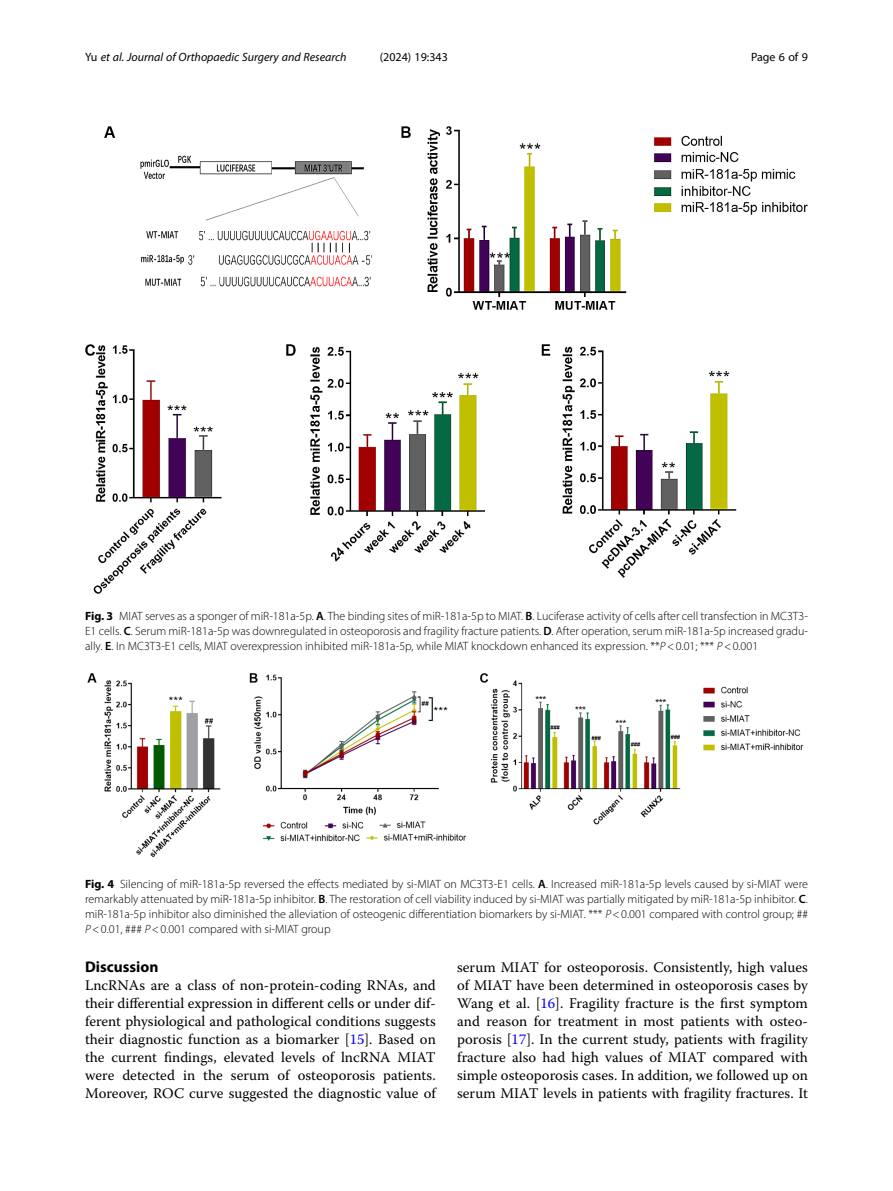
<style>
.page{position:relative;width:893px;height:1191px;background:#fff}
.page>*{position:absolute;margin:0;border:0;box-sizing:border-box;transform-origin:0 0}
.Head_1{font:700 15.45px "Myriad Pro";color:#000}
.Body_Text{font:14.7px/18px "Warnock Pro";color:#000;text-align:justify}
.Figure_Caption{font:300 12px/15px "Myriad Pro";color:#000;text-align:justify}
.t1{font:italic 12px "Myriad Pro";color:#000}
.t2{font:12px "Myriad Pro";color:#000}
.s1{font-style:normal}
.s2{font-weight:700}
.s3{font-weight:600}
.s4{font-style:italic}
.s5{color:#00f}
</style>
<div class="page">
<img style="left:87px;top:673px;width:717px;height:185px">
<img style="left:85px;top:126px;width:723px;height:467px">
<p class="t1" style="left:85px;top:50px;width:263px"><span class="s1">Yu</span> et al. Journal of Orthopaedic Surgery and Research</p>
<p class="t2" style="left:380px;top:50px;width:70px">(2024) 19:343</p>
<p class="t2" style="left:751px;top:50px;width:58px">Page 6 of 9</p>
<p class="Figure_Caption" style="left:85px;top:608px;width:724px"><span class="s2">Fig. 3</span> MIAT serves as a sponger of miR-181a-5p. <span class="s3">A</span>. The binding sites of miR-181a-5p to MIAT. <span class="s3">B</span>. Luciferase activity of cells after cell transfection in MC3T3- E1 cells. <span class="s3">C</span>. Serum miR-181a-5p was downregulated in osteoporosis and fragility fracture patients. <span class="s3">D</span>. After operation, serum miR-181a-5p increased gradu&shy;ally. <span class="s3">E</span>. In MC3T3-E1 cells, MIAT overexpression inhibited miR-181a-5p, while MIAT knockdown enhanced its expression. **<span class="s4">P</span>&lt;0.01; *** <span class="s4">P</span>&lt;0.001</p>
<p class="Figure_Caption" style="left:85px;top:876px;width:724px"><span class="s2">Fig. 4</span> Silencing of miR-181a-5p reversed the effects mediated by si-MIAT on MC3T3-E1 cells. <span class="s3">A</span>. Increased miR-181a-5p levels caused by si-MIAT were remarkably attenuated by miR-181a-5p inhibitor. <span class="s3">B</span>. The restoration of cell viability induced by si-MIAT was partially mitigated by miR-181a-5p inhibitor. <span class="s3">C</span>. miR-181a-5p inhibitor also diminished the alleviation of osteogenic differentiation biomarkers by si-MIAT. *** <span class="s4">P</span>&lt;0.001 compared with control group; ## <span class="s4">P</span>&lt;0.01, ### <span class="s4">P</span>&lt;0.001 compared with si-MIAT group</p>
<p class="Head_1" style="left:85px;top:957px;width:75px">Discussion</p>
<p class="Body_Text" style="left:85px;top:976px;width:352px">LncRNAs are a class of non-protein-coding RNAs, and their differential expression in different cells or under dif&shy;ferent physiological and pathological conditions suggests their diagnostic function as a biomarker [<span class="s5">15</span>]. Based on the current findings, elevated levels of lncRNA MIAT were detected in the serum of osteoporosis patients.<br>Moreover, ROC curve suggested the diagnostic value of</p>
<p class="Body_Text" style="left:457px;top:958px;width:352px">serum MIAT for osteoporosis. Consistently, high values of MIAT have been determined in osteoporosis cases by Wang et al. [<span class="s5">16</span>]. Fragility fracture is the first symptom and reason for treatment in most patients with osteo&shy;porosis [<span class="s5">17</span>]. In the current study, patients with fragility fracture also had high values of MIAT compared with simple osteoporosis cases. In addition, we followed up on serum MIAT levels in patients with fragility fractures. It</p>
</div>
